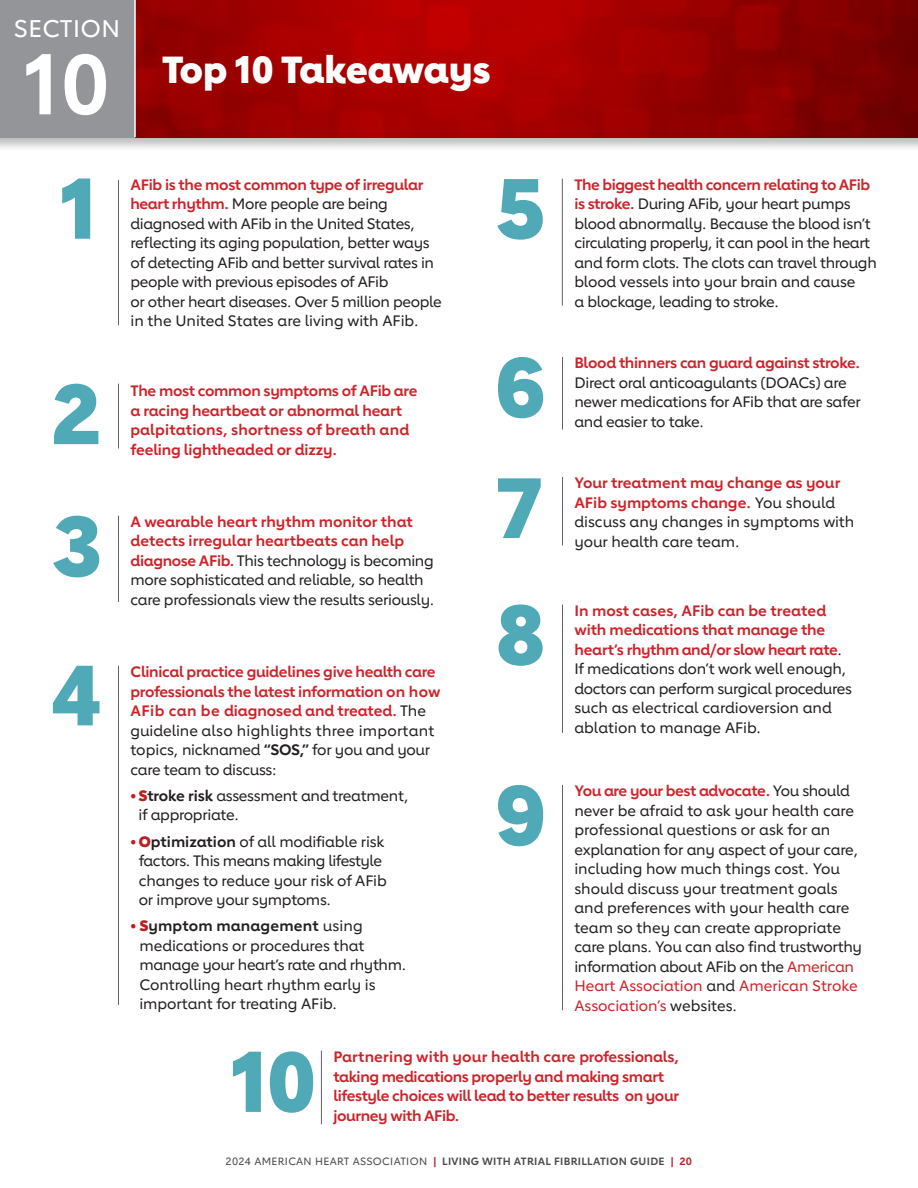
<style>
.page{position:relative;width:918px;height:1188px;background:#fff}
.page>*{position:absolute;margin:0;border:0;box-sizing:border-box;transform-origin:0 0}
.t1{font:700 84px "Lub Dub";color:#fff}
.t2{font:800 37.5px "Lub Dub";letter-spacing:-.01em;color:#fff}
.t3{font:500 24px "Lub Dub";letter-spacing:.02em;color:#fff}
.BODY_COPY_10_13_MED{font:500 15px/19.5px "Lub Dub";letter-spacing:-.02em;color:#231f20}
.BODY_COPY_10_13_MED-2{font:700 15px/19.5px "Lub Dub";letter-spacing:-.02em;color:#ce232a}
.BODY_COPY_10_13_MED-3{font:500 15px/19.5px "Lub Dub";color:#231f20}
.t4{font:700 10.5px "Lub Dub";letter-spacing:.03em;color:#4b4c4d}
.s1{font-weight:700;color:#ce232a}
.s2{font-weight:500;color:#231f20}
.s3{color:#231f20}
.s4{font-weight:800;color:#bb1f23}
.s5{font-weight:700}
.s6{color:#ce232a}
.s7{font-weight:500}
.s8{color:#bb1f23}
</style>
<div class="page">
<div style="left:0;top:0;width:918px;height:152px;background:#231f20;opacity:.3"></div>
<img style="left:136px;top:0;width:782px;height:137px">
<div style="left:0;top:0;width:134px;height:137px;background:#939598"></div>
<hr style="left:134px;top:0;width:2px;height:137px;background:#fff">
<svg style="left:62px;top:178px;width:28px;height:61px"></svg>
<svg style="left:53px;top:516px;width:46px;height:61px"></svg>
<svg style="left:498px;top:478px;width:43px;height:60px"></svg>
<svg style="left:54px;top:384px;width:44px;height:60px"></svg>
<svg style="left:53px;top:666px;width:47px;height:59px"></svg>
<svg style="left:498px;top:357px;width:45px;height:61px"></svg>
<svg style="left:499px;top:604px;width:44px;height:62px"></svg>
<svg style="left:498px;top:785px;width:45px;height:61px"></svg>
<hr style="left:562px;top:357px;width:1px;height:73px;background:#636366">
<hr style="left:562px;top:477px;width:1px;height:68px;background:#636366">
<hr style="left:562px;top:604px;width:1px;height:129px;background:#636366">
<hr style="left:562px;top:785px;width:1px;height:225px;background:#636366">
<svg style="left:233px;top:1051px;width:80px;height:62px"></svg>
<hr style="left:321px;top:1051px;width:1px;height:73px;background:#636366">
<hr style="left:118px;top:180px;width:1px;height:145px;background:#636366">
<hr style="left:118px;top:384px;width:1px;height:65px;background:#636366">
<hr style="left:118px;top:516px;width:1px;height:86px;background:#636366">
<hr style="left:118px;top:666px;width:1px;height:339px;background:#636366">
<svg style="left:497px;top:179px;width:46px;height:61px"></svg>
<hr style="left:562px;top:179px;width:1px;height:127px;background:#636366">
<p class="t3" style="left:14px;top:15px;width:108px">SECTION</p>
<p class="t1" style="left:23px;top:34px;width:89px">10</p>
<p class="t2" style="left:162px;top:47px;width:330px">Top 10 Takeaways</p>
<p class="BODY_COPY_10_13_MED" style="left:130px;top:175px;width:313px"><span class="s1">AFib is the most common type of irregular heart rhythm.</span> More people are being diagnosed with AFib in the United States, reflecting its aging population, better ways of detecting AFib and better survival rates in people with previous episodes of AFib<br>or other heart diseases. Over 5 million people in the United States are living with AFib.</p>
<p class="BODY_COPY_10_13_MED-2" style="left:130px;top:381px;width:288px">The most common symptoms of AFib are a racing heartbeat or abnormal heart palpitations, shortness of breath and feeling lightheaded or dizzy.</p>
<p class="BODY_COPY_10_13_MED" style="left:574px;top:175px;width:304px"><span class="s1">The biggest health concern relating to AFib is stroke.</span> During AFib, your heart pumps blood abnormally. Because the blood isn’t circulating properly, it can pool in the heart and form clots. The clots can travel through blood vessels into your brain and cause<br>a blockage, leading to stroke.</p>
<p class="BODY_COPY_10_13_MED" style="left:574px;top:353px;width:288px"><span class="s1">Blood thinners can guard against stroke.<br></span>Direct oral anticoagulants (DOACs) are newer medications for AFib that are safer and easier to take.</p>
<p class="BODY_COPY_10_13_MED" style="left:574px;top:473px;width:281px"><span class="s1">Your treatment may change as your<br>AFib symptoms change.</span> You should discuss any changes in symptoms with your health care team.</p>
<p class="BODY_COPY_10_13_MED" style="left:130px;top:512px;width:305px"><span class="s1">A wearable heart rhythm monitor that detects irregular heartbeats can help diagnose AFib.</span> This technology is becoming more sophisticated and reliable, so health care professionals view the results seriously.</p>
<p class="BODY_COPY_10_13_MED" style="left:574px;top:601px;width:279px"><span class="s1">In most cases, AFib can be treated with medications that manage the heart’s rhythm and/or slow heart rate</span>.<br>If medications don’t work well enough, doctors can perform surgical procedures such as electrical cardioversion and ablation to manage AFib.</p>
<p class="BODY_COPY_10_13_MED-2" style="left:130px;top:662px;width:312px">Clinical practice guidelines give health care professionals the latest information on how AFib can be diagnosed and treated. <span class="s2">The guideline also highlights three important topics, nicknamed</span> <span class="s3">“SOS,”</span> <span class="s2">for you and your care team to discuss:</span></p>
<p class="BODY_COPY_10_13_MED" style="left:139px;top:786px;width:271px;text-indent:-8px"><span class="s4">• S</span><span class="s5">troke risk</span> assessment and treatment, if appropriate.</p>
<p class="BODY_COPY_10_13_MED" style="left:139px;top:831px;width:249px;text-indent:-8px"><span class="s4">• O</span><span class="s5">ptimization</span> of all modifiable risk factors. This means making lifestyle changes to reduce your risk of AFib or improve your symptoms.</p>
<p class="BODY_COPY_10_13_MED" style="left:139px;top:916px;width:268px;text-indent:-9px"><span class="s4">• S</span><span class="s5">ymptom management</span> using medications or procedures that manage your heart’s rate and rhythm.<br>Controlling heart rhythm early is important for treating AFib.</p>
<p class="BODY_COPY_10_13_MED-3" style="left:574px;top:781px;width:289px"><span class="s1">You are your best advocate.</span> You should never be afraid to ask your health care professional questions or ask for an explanation for any aspect of your care, including how much things cost. You should discuss your treatment goals and preferences with your health care team so they can create appropriate care plans. You can also find trustworthy information about AFib on the <span class="s6">American Heart Association</span> and <span class="s6">American Stroke Association’s</span> websites.</p>
<p class="BODY_COPY_10_13_MED-2" style="left:333px;top:1047px;width:347px">Partnering with your health care professionals, taking medications properly and making smart lifestyle choices will lead to better results on your journey with AFib.</p>
<p class="t4" style="left:226px;top:1155px;width:468px"><span class="s7">2024 AMERICAN HEART ASSOCIATION</span> <span class="s8">|</span> LIVING WITH ATRIAL FIBRILLATION GUIDE <span class="s8">| 20</span></p>
</div>
